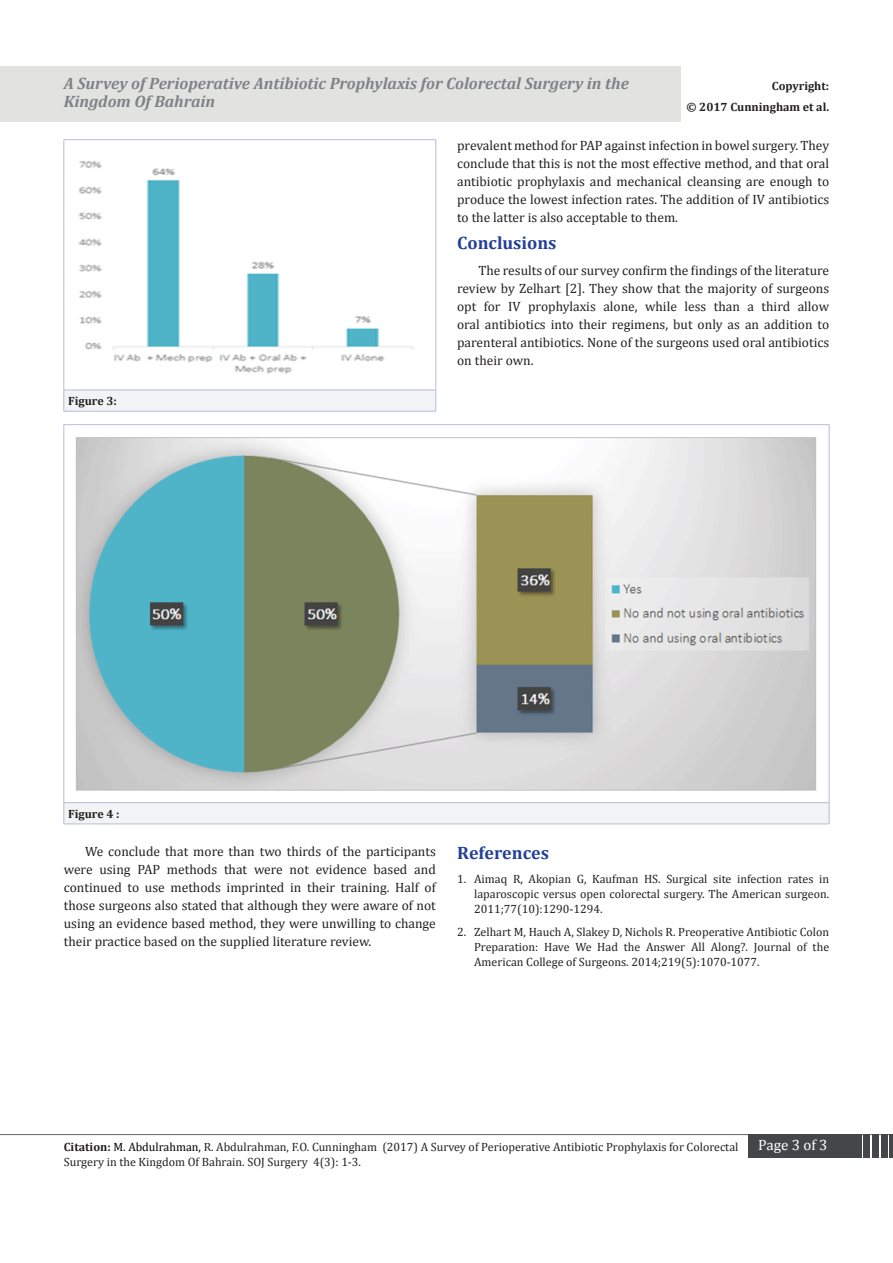
<style>
.page{position:relative;width:893px;height:1263px;background:#fff}
.page>*{position:absolute;margin:0;border:0;box-sizing:border-box;transform-origin:0 0}
.t1{font:700 18px "Cambria";color:#223f99}
.t2{font:italic 700 16.5px/18px "Cambria";color:#808285}
.t3{font:15px "Cambria";color:#fff}
.t4{font:13.5px/18px "Cambria";color:#231f20;text-align:justify}
.t5{font:12px/15px "Cambria";color:#231f20;text-align:justify}
.t6{font:700 12px "Cambria";color:#231f20}
.s1{font-weight:700}
.s2{color:#000}
</style>
<div class="page">
<div style="left:0;top:66px;width:680px;height:55px;background:#e2e2e1"></div>
<hr style="left:0;top:1134px;width:893px;height:1px;background:#626365">
<div style="left:748px;top:1134px;width:114px;height:23px;background:#454647"></div>
<div style="left:863px;top:1134px;width:7px;height:23px;background:#454647"></div>
<div style="left:872px;top:1134px;width:7px;height:23px;background:#454647"></div>
<div style="left:881px;top:1134px;width:7px;height:23px;background:#454647"></div>
<hr style="left:889px;top:1134px;width:4px;height:23px;background:#454647">
<div style="left:64px;top:390px;width:372px;height:21px;background:#f2f3f4"></div>
<hr style="left:64px;top:139px;width:372px;height:1px;background:#babbdd">
<hr style="left:64px;top:140px;width:1px;height:250px;background:#babbdd">
<hr style="left:436px;top:140px;width:1px;height:250px;background:#babbdd">
<hr style="left:64px;top:390px;width:372px;height:1px;background:#babbdd">
<svg style="left:64px;top:390px;width:1px;height:21px"></svg>
<svg style="left:436px;top:390px;width:1px;height:21px"></svg>
<hr style="left:64px;top:411px;width:372px;height:1px;background:#babbdd">
<img style="left:78px;top:161px;width:335px;height:213px">
<div style="left:64px;top:803px;width:765px;height:21px;background:#f2f3f4"></div>
<hr style="left:64px;top:424px;width:765px;height:1px;background:#babbdd">
<hr style="left:64px;top:425px;width:1px;height:378px;background:#babbdd">
<hr style="left:829px;top:425px;width:1px;height:378px;background:#babbdd">
<hr style="left:64px;top:802px;width:765px;height:1px;background:#babbdd">
<svg style="left:64px;top:803px;width:1px;height:21px"></svg>
<svg style="left:829px;top:803px;width:1px;height:21px"></svg>
<hr style="left:64px;top:824px;width:765px;height:1px;background:#babbdd">
<img style="left:75px;top:437px;width:742px;height:354px">
<p class="t2" style="left:64px;top:74px;width:567px">A Survey of Perioperative Antibiotic Prophylaxis for Colorectal Surgery in the<br>Kingdom Of Bahrain</p>
<p class="t6" style="left:772px;top:77px;width:59px">Copyright:</p>
<p class="t6" style="left:686px;top:99px;width:144px">© 2017 Cunningham et al.</p>
<p class="t6" style="left:68px;top:393px;width:50px">Figure 3:</p>
<p class="t4" style="left:457px;top:136px;width:374px">prevalent method for PAP against infection in bowel surgery. They conclude that this is not the most effective method, and that oral antibiotic prophylaxis and mechanical cleansing are enough to produce the lowest infection rates. The addition of IV antibiotics to the latter is also acceptable to them.</p>
<p class="t1" style="left:457px;top:230px;width:101px">Conclusions</p>
<p class="t4" style="left:457px;top:261px;width:374px;text-indent:21px">The results of our survey confirm the findings of the literature review by Zelhart [2]. They show that the majority of surgeons opt for IV prophylaxis alone, while less than a third allow oral antibiotics into their regimens, but only as an addition to parenteral antibiotics. None of the surgeons used oral antibiotics on their own.</p>
<p class="t6" style="left:68px;top:805px;width:53px">Figure 4 :</p>
<p class="t4" style="left:64px;top:842px;width:374px;text-indent:21px">We conclude that more than two thirds of the participants were using PAP methods that were not evidence based and continued to use methods imprinted in their training. Half of those surgeons also stated that although they were aware of not using an evidence based method, they were unwilling to change their practice based on the supplied literature review.</p>
<p class="t1" style="left:457px;top:840px;width:93px">References</p>
<p class="t5" style="left:474px;top:871px;width:357px;text-indent:-17px">1. Aimaq R, Akopian G, Kaufman HS. Surgical site infection rates in laparoscopic versus open colorectal surgery. The American surgeon.<br>2011;77(10):1290-1294.</p>
<p class="t5" style="left:474px;top:924px;width:357px;text-indent:-17px">2. Zelhart M, Hauch A, Slakey D, Nichols R. Preoperative Antibiotic Colon Preparation: Have We Had the Answer All Along?. Journal of the American College of Surgeons. 2014;219(5):1070-1077.</p>
<p class="t5" style="left:64px;top:1139px;width:676px"><span class="s1">Citation:</span> <span class="s2">M. Abdulrahman,</span> R. Abdulrahman, F.O. Cunningham (2017) A Survey of Perioperative Antibiotic Prophylaxis for Colorectal</p>
<p class="t3" style="left:758px;top:1136px;width:71px">Page 3 of 3</p>
<p class="t5" style="left:64px;top:1154px;width:299px">Surgery in the Kingdom Of Bahrain. SOJ Surgery 4(3): 1-3.</p>
</div>
